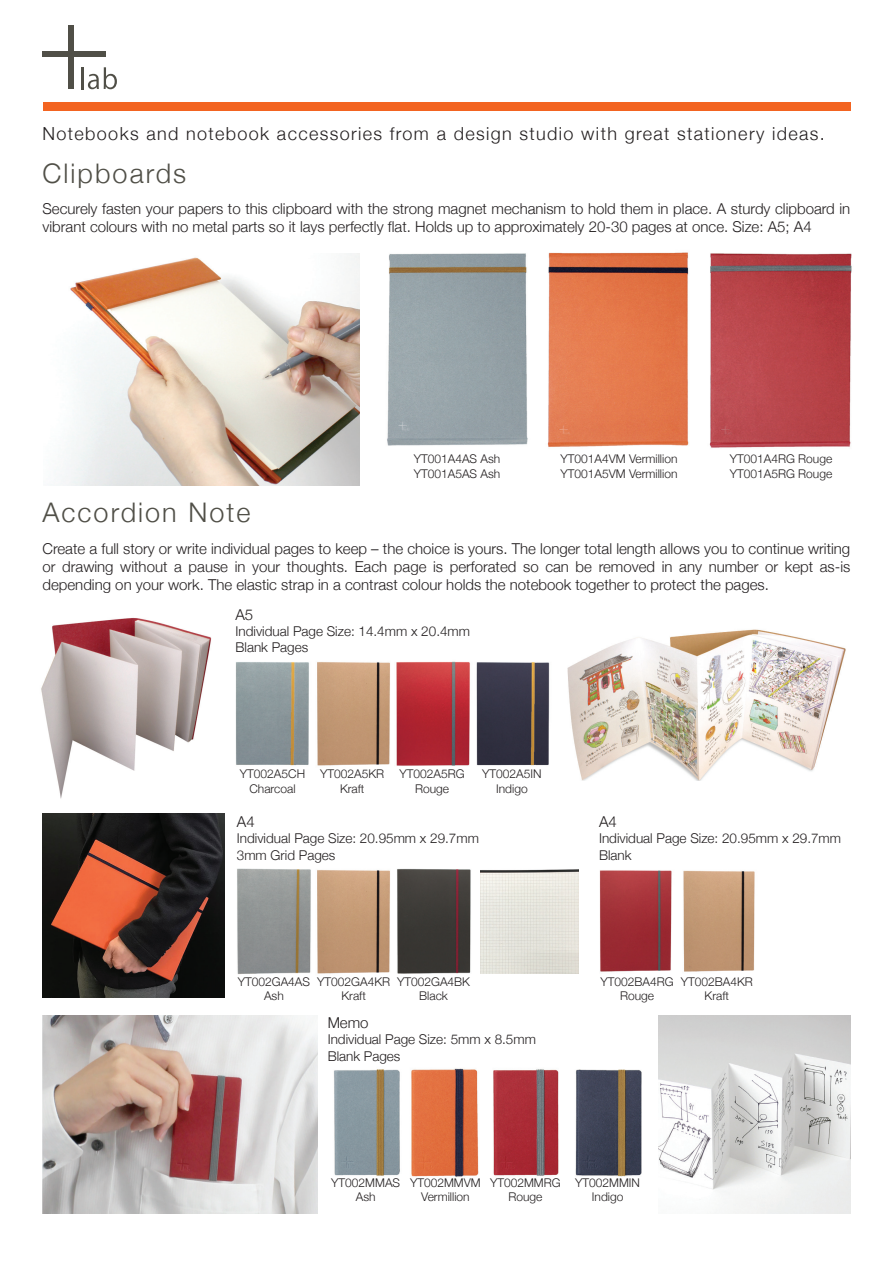
<style>
.page{position:relative;width:893px;height:1263px;background:#fff}
.page>*{position:absolute;margin:0;border:0;box-sizing:border-box;transform-origin:0 0}
.t1{font:300 27px "Helvetica Neue";letter-spacing:.075em;color:#504f47}
.t2{font:300 18px "Helvetica Neue";letter-spacing:.075em;color:#231f20}
.t3{font:300 15px/18px "Helvetica Neue";color:#231f20}
.t4{font:300 13.5px/16.2px "Helvetica Neue";color:#231f20}
.t5{font:300 12px/14.4px "Helvetica Neue";color:#231f20;text-align:center}
</style>
<div class="page">
<img style="left:317px;top:662px;width:73px;height:104px">
<img style="left:317px;top:870px;width:73px;height:104px">
<div style="left:43px;top:102px;width:807px;height:9px;background:#f36421"></div>
<div style="left:68px;top:26px;width:5px;height:63px;background:#504f47"></div>
<div style="left:43px;top:51px;width:63px;height:5px;background:#504f47"></div>
<hr style="left:81px;top:67px;width:2px;height:22px;background:#504f47">
<svg style="left:88px;top:67px;width:29px;height:22px"></svg>
<img style="left:387px;top:253px;width:141px;height:193px">
<img style="left:709px;top:253px;width:143px;height:195px">
<img style="left:547px;top:252px;width:142px;height:195px">
<img style="left:51px;top:254px;width:309px;height:231px">
<img style="left:235px;top:662px;width:74px;height:104px">
<img style="left:396px;top:661px;width:154px;height:105px">
<img style="left:41px;top:617px;width:171px;height:182px">
<img style="left:567px;top:629px;width:279px;height:151px">
<img style="left:480px;top:869px;width:99px;height:104px">
<img style="left:397px;top:869px;width:74px;height:105px">
<img style="left:237px;top:868px;width:74px;height:106px">
<img style="left:43px;top:813px;width:181px;height:185px">
<img style="left:334px;top:1069px;width:66px;height:107px">
<img style="left:575px;top:1069px;width:67px;height:108px">
<img style="left:493px;top:1069px;width:66px;height:107px">
<img style="left:411px;top:1068px;width:68px;height:109px">
<img style="left:43px;top:1016px;width:274px;height:197px">
<img style="left:658px;top:1016px;width:192px;height:197px">
<img style="left:599px;top:870px;width:73px;height:102px">
<img style="left:683px;top:870px;width:72px;height:102px">
<p class="t2" style="left:43px;top:119px;width:784px">Notebooks and notebook accessories from a design studio with great stationery ideas.</p>
<h1 class="t1" style="left:43px;top:151px;width:145px">Clipboards</h1>
<p class="t3" style="left:43px;top:199px;width:809px">Securely fasten your papers to this clipboard with the strong magnet mechanism to hold them in place. A sturdy clipboard in vibrant colours with no metal parts so it lays perfectly flat. Holds up to approximately 20-30 pages at once. Size: A5; A4</p>
<h1 class="t1" style="left:43px;top:491px;width:209px">Accordion Note</h1>
<p class="t5" style="left:414px;top:451px;width:88px;text-align:left">YT001A4AS Ash<br>YT001A5AS Ash</p>
<p class="t5" style="left:560px;top:451px;width:119px;text-align:left">YT001A4VM Vermillion<br>YT001A5VM Vermillion</p>
<p class="t5" style="left:730px;top:451px;width:104px;text-align:left">YT001A4RG Rouge<br>YT001A5RG Rouge</p>
<p class="t3" style="left:43px;top:538px;width:809px;text-align:justify">Create a full story or write individual pages to keep – the choice is yours. The longer total length allows you to continue writing or drawing without a pause in your thoughts. Each page is perforated so can be removed in any number or kept as-is depending on your work. The elastic strap in a contrast colour holds the notebook together to protect the pages.</p>
<p class="t3" style="left:235px;top:604px;width:19px">A5</p>
<p class="t4" style="left:235px;top:622px;width:236px">Individual Page Size: 14.4mm x 20.4mm<br>Blank Pages</p>
<p class="t5" style="left:240px;top:766px;width:67px">YT002A5CH<br>Charcoal</p>
<p class="t5" style="left:320px;top:766px;width:66px">YT002A5KR<br>Kraft</p>
<p class="t5" style="left:400px;top:766px;width:67px">YT002A5RG<br>Rouge</p>
<p class="t5" style="left:482px;top:766px;width:61px">YT002A5IN<br>Indigo</p>
<p class="t3" style="left:237px;top:812px;width:19px">A4</p>
<p class="t4" style="left:237px;top:829px;width:244px">Individual Page Size: 20.95mm x 29.7mm<br>3mm Grid Pages</p>
<p class="t5" style="left:238px;top:974px;width:74px">YT002GA4AS<br>Ash</p>
<p class="t5" style="left:317px;top:974px;width:74px">YT002GA4KR<br>Kraft</p>
<p class="t5" style="left:397px;top:974px;width:74px">YT002GA4BK<br>Black</p>
<p class="t3" style="left:328px;top:1013px;width:42px">Memo</p>
<p class="t4" style="left:328px;top:1030px;width:210px">Individual Page Size: 5mm x 8.5mm<br>Blank Pages</p>
<p class="t3" style="left:599px;top:812px;width:19px">A4</p>
<p class="t4" style="left:599px;top:829px;width:244px">Individual Page Size: 20.95mm x 29.7mm<br>Blank</p>
<p class="t5" style="left:600px;top:974px;width:75px">YT002BA4RG<br>Rouge</p>
<p class="t5" style="left:681px;top:974px;width:74px">YT002BA4KR<br>Kraft</p>
<p class="t5" style="left:331px;top:1175px;width:70px">YT002MMAS<br>Ash</p>
<p class="t5" style="left:410px;top:1175px;width:72px">YT002MMVM<br>Vermillion</p>
<p class="t5" style="left:490px;top:1175px;width:72px">YT002MMRG<br>Rouge</p>
<p class="t5" style="left:575px;top:1175px;width:66px">YT002MMIN<br>Indigo</p>
</div>
